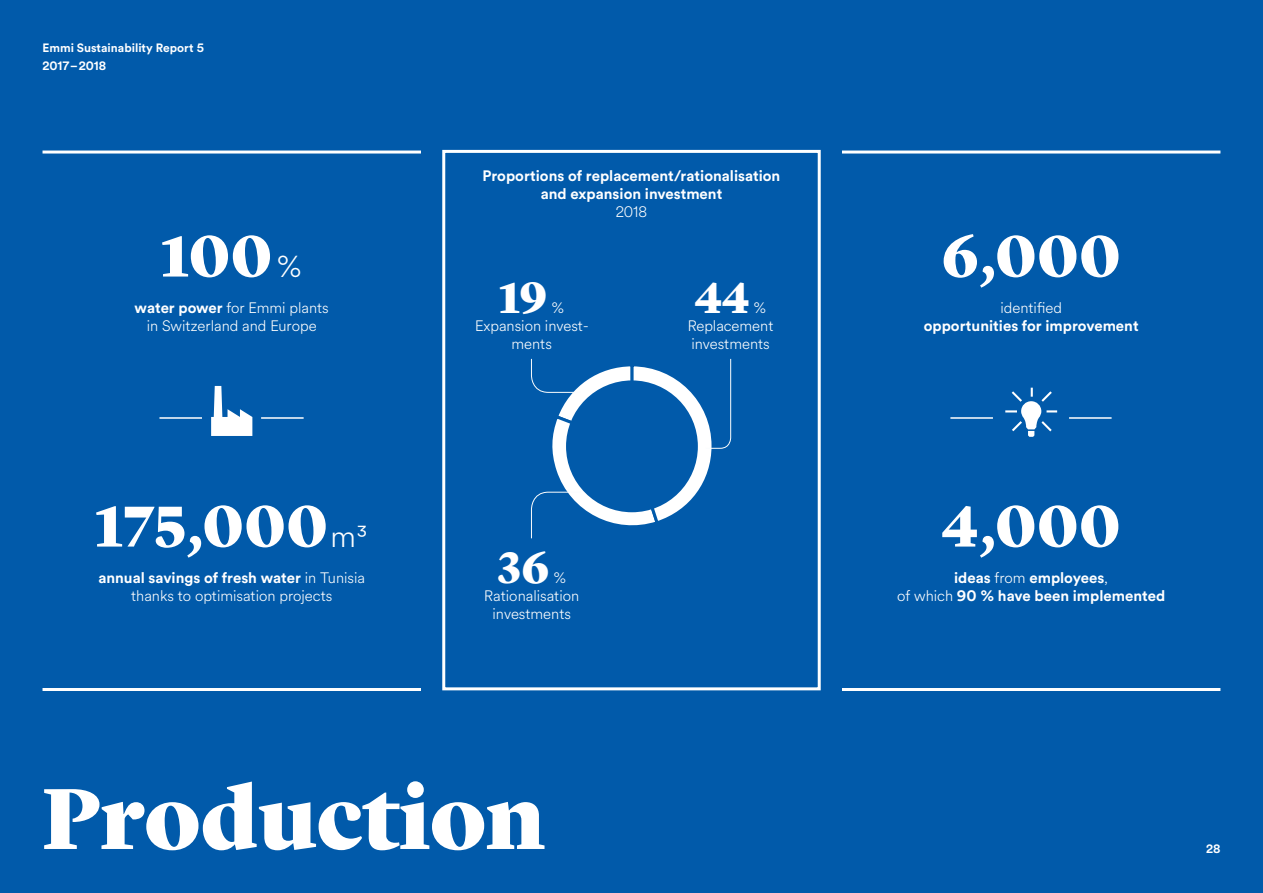
<style>
.page{position:relative;width:1263px;height:893px;background:#015aaa}
.page>*{position:absolute;margin:0;border:0;box-sizing:border-box;transform-origin:0 0}
.t1{font:900 90px "Lyon Display";letter-spacing:-.005em;color:#fff}
.t2{font:900 60px "Lyon Display";color:#fff}
.t3{font:900 45px "Lyon Display";color:#fff}
.t4{font:300 15px/18px "Circular Air Pro";color:#fff;text-align:center}
.t5{font:700 15px/18px "Circular Air Pro";color:#fff;text-align:center}
.t6{font:700 12px/18px "Circular Air Pro";color:#fff}
.s1{font-family:"Circular Air Pro";font-weight:300;font-size:30px}
.s2{font-weight:700}
.s3{font-weight:300}
</style>
<div class="page">
<div style="left:442px;top:150px;width:379px;height:540px;border:3px solid #fff"></div>
<hr style="left:159px;top:417px;width:43px;height:2px;background:#fff">
<hr style="left:950px;top:417px;width:43px;height:2px;background:#fff">
<hr style="left:261px;top:417px;width:43px;height:2px;background:#fff">
<hr style="left:1069px;top:417px;width:42px;height:2px;background:#fff">
<hr style="left:43px;top:151px;width:378px;height:3px;background:#fff">
<hr style="left:842px;top:688px;width:378px;height:3px;background:#fff">
<hr style="left:43px;top:688px;width:378px;height:3px;background:#fff">
<hr style="left:842px;top:151px;width:378px;height:3px;background:#fff">
<svg style="left:531px;top:358px;width:200px;height:181px"></svg>
<svg style="left:211px;top:386px;width:41px;height:50px"></svg>
<svg style="left:1005px;top:388px;width:52px;height:49px"></svg>
<p class="t6" style="left:43px;top:40px;width:163px">Emmi Sustainability Report 5<br>2017 – 2018</p>
<h2 class="t2" style="left:161px;top:231px;width:142px">100<span class="s1">%</span></h2>
<p class="t4" style="left:135px;top:299px;width:196px"><span class="s2">water power</span> for Emmi plants in Switzerland and Europe</p>
<h2 class="t2" style="left:96px;top:501px;width:274px">175,000<span class="s1">m³</span></h2>
<p class="t4" style="left:98px;top:569px;width:268px"><span class="s2">annual savings of fresh water</span> in Tunisia thanks to optimisation projects</p>
<p class="t5" style="left:483px;top:167px;width:299px">Proportions of replacement/rationalisation and expansion investment</p>
<p class="t4" style="left:616px;top:203px;width:33px">2018</p>
<h3 class="t3" style="left:499px;top:279px;width:50px">19</h3>
<p class="t4" style="left:551px;top:299px;width:14px">%</p>
<p class="t4" style="left:475px;top:317px;width:115px">Expansion invest-</p>
<p class="t4" style="left:511px;top:335px;width:42px">ments</p>
<h3 class="t3" style="left:497px;top:549px;width:54px">36</h3>
<p class="t4" style="left:554px;top:569px;width:14px">%</p>
<p class="t4" style="left:484px;top:587px;width:96px">Rationalisation</p>
<p class="t4" style="left:492px;top:605px;width:80px">investments</p>
<h3 class="t3" style="left:695px;top:279px;width:56px">44</h3>
<p class="t4" style="left:688px;top:299px;width:87px;text-align:left;text-indent:66px">%<br>Replacement investments</p>
<h1 class="t1" style="left:43px;top:781px;width:504px">Production</h1>
<h2 class="t2" style="left:941px;top:231px;width:181px">6,000</h2>
<p class="t4" style="left:1000px;top:299px;width:63px">identified</p>
<p class="t5" style="left:924px;top:317px;width:216px">opportunities for improvement</p>
<h2 class="t2" style="left:942px;top:501px;width:181px">4,000</h2>
<p class="t5" style="left:897px;top:569px;width:269px">ideas <span class="s3">from</span> employees<span class="s3">,<br>of which</span> 90 % have been implemented</p>
<p class="t6" style="left:1206px;top:840px;width:16px">28</p>
</div>
